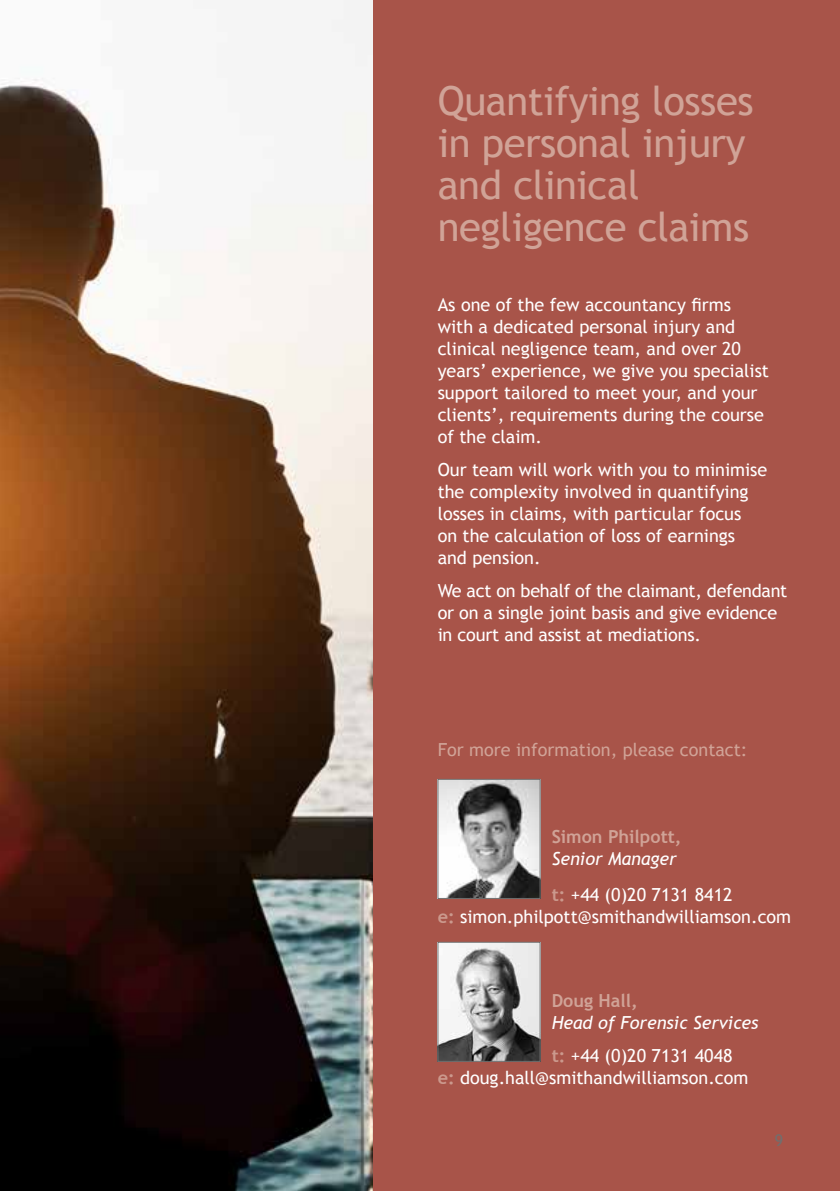
<style>
.page{position:relative;width:840px;height:1191px;background:#fff}
.page>*{position:absolute;margin:0;border:0;box-sizing:border-box;transform-origin:0 0}
.t1{font:40px/42px "Trebuchet MS";letter-spacing:-.01em;color:#d0a397}
.t2{font:18px/22px "Trebuchet MS";color:#fff}
.t3{font:italic 18px/33.4px "Trebuchet MS";color:#fff}
.t4{font:18px "Trebuchet MS";color:#d0a397}
.t5{font:700 18px "Trebuchet MS";color:#d0a397}
.t6{font:16px "Trebuchet MS";color:#706f6f}
.s1{font-style:italic}
.s2{font-weight:700;color:#cb998d}
.s3{font-weight:700;font-style:normal;color:#cb998d}
.s4{font-style:normal}
</style>
<div class="page">
<img style="left:0;top:0;width:373px;height:1191px">
<div style="left:373px;top:0;width:466px;height:1191px;background:#a85449"></div>
<img style="left:439px;top:781px;width:99px;height:115px">
<div style="left:437px;top:779px;width:103px;height:119px;border:1px solid #706f6f"></div>
<img style="left:439px;top:944px;width:99px;height:115px">
<div style="left:437px;top:942px;width:103px;height:119px;border:1px solid #706f6f"></div>
<h1 class="t1" style="left:437px;top:80px;width:317px">Quantifying losses in personal injury and clinical negligence claims</h1>
<p class="t2" style="left:437px;top:293px;width:333px">As one of the few accountancy firms with a dedicated personal injury and clinical negligence team, and over 20 years’ experience, we give you specialist support tailored to meet your, and your clients’, requirements during the course of the claim.</p>
<p class="t2" style="left:437px;top:459px;width:331px">Our team will work with you to minimise the complexity involved in quantifying losses in claims, with particular focus<br>on the calculation of loss of earnings and pension.</p>
<p class="t2" style="left:437px;top:580px;width:351px">We act on behalf of the claimant, defendant or on a single joint basis and give evidence in court and assist at mediations.</p>
<p class="t4" style="left:437px;top:739px;width:311px">For more information, please contact:</p>
<p class="t5" style="left:551px;top:825px;width:131px">Simon Philpott,</p>
<p class="t2" style="left:551px;top:840px;width:182px;line-height:36.2px"><span class="s1">Senior Manager<br></span><span class="s2">t:</span> +44 (0)20 7131 8412</p>
<p class="t2" style="left:437px;top:905px;width:355px"><span class="s2">e:</span> simon.philpott@smithandwilliamson.com</p>
<p class="t5" style="left:551px;top:989px;width:87px">Doug Hall,</p>
<p class="t3" style="left:551px;top:1005px;width:208px">Head of Forensic Services <span class="s3">t:</span> <span class="s4">+44 (0)20 7131 4048</span></p>
<p class="t2" style="left:437px;top:1066px;width:312px"><span class="s2">e:</span> doug.hall@smithandwilliamson.com</p>
<p class="t6" style="left:774px;top:1131px;width:10px">9</p>
</div>
